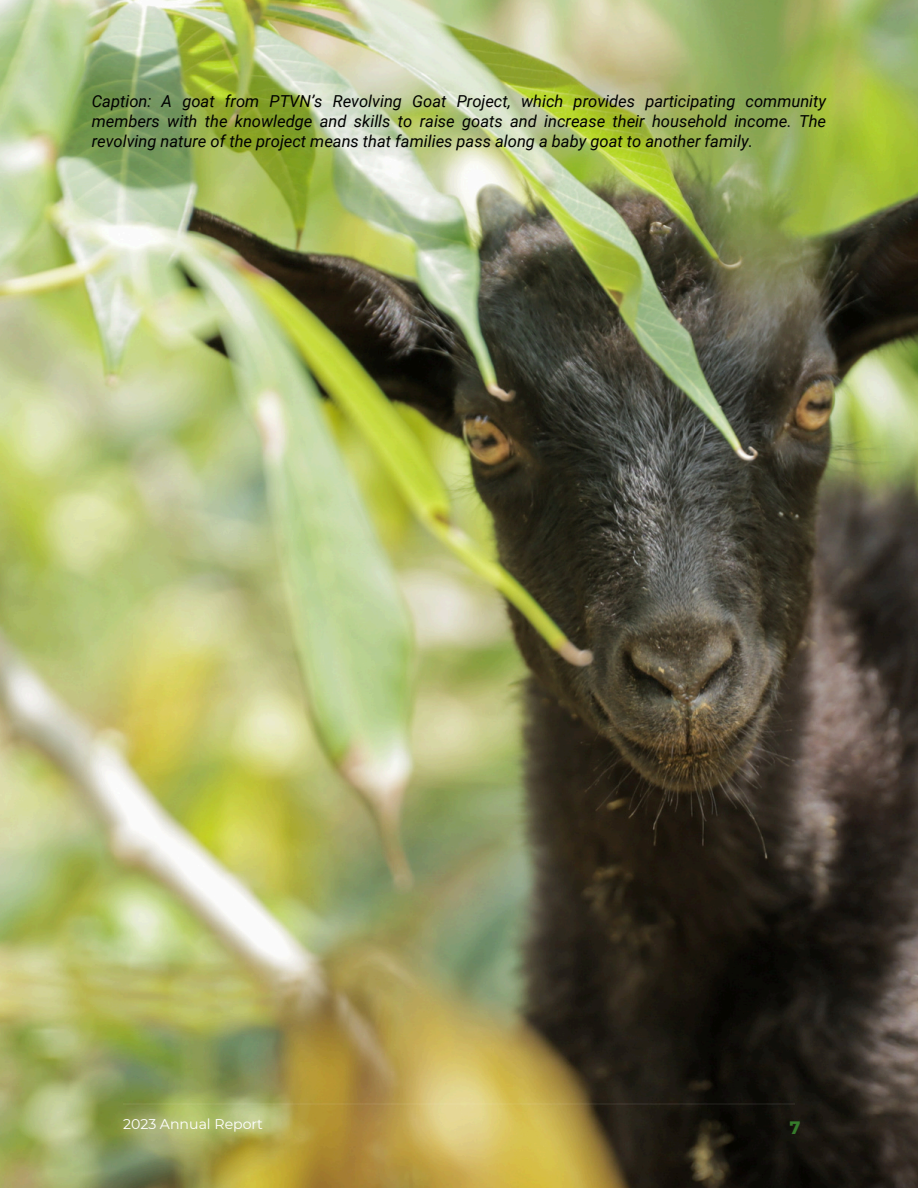
<style>
.page{position:relative;width:918px;height:1188px;background:#fff}
.page>*{position:absolute;margin:0;border:0;box-sizing:border-box;transform-origin:0 0}
.t1{font:700 18px "Montserrat";color:#357b2b}
.t2{font:italic 16.5px/20.2px "Roboto";color:#000;text-align:justify}
.t3{font:14.1px "Montserrat";color:#fff}
</style>
<div class="page">
<img style="left:0;top:0;width:918px;height:1188px">
<hr style="left:123px;top:1103px;width:672px;height:2px;background:#fff">
<p class="t2" style="left:92px;top:91px;width:736px">Caption: A goat from PTVN’s Revolving Goat Project, which provides participating community members with the knowledge and skills to raise goats and increase their household income. The revolving nature of the project means that families pass along a baby goat to another family.</p>
<h1 class="t3" style="left:123px;top:1115px;width:141px">2023 Annual Report</h1>
<p class="t1" style="left:790px;top:1116px;width:12px">7</p>
</div>
